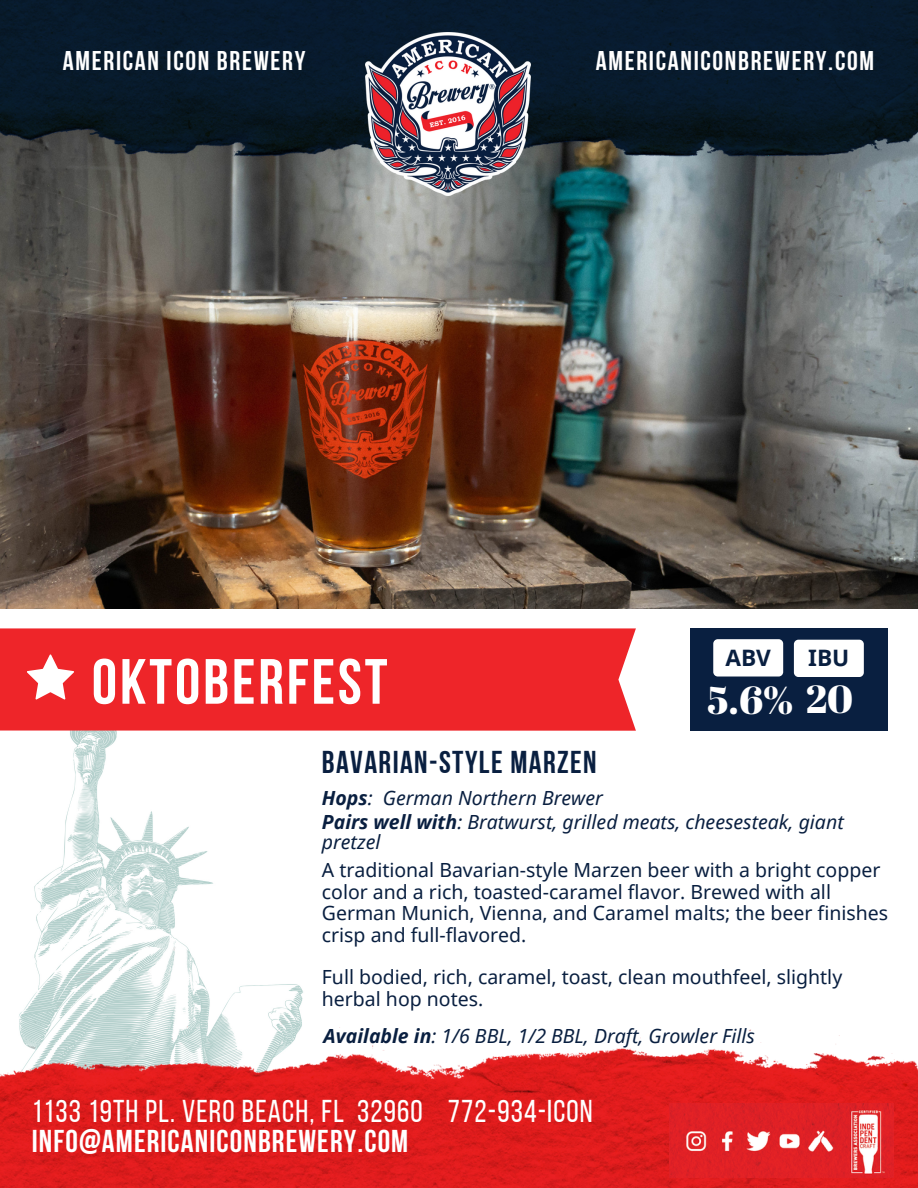
<style>
.page{position:relative;width:918px;height:1188px;background:#fff}
.page>*{position:absolute;margin:0;border:0;box-sizing:border-box;transform-origin:0 0}
.t1{font:63.75px "Bebas Neue Cyrillic";letter-spacing:.045em;color:#fff}
.t2{font:39px "Abril Fatface";color:#fff}
.t3{font:31.5px "Bebas Neue";letter-spacing:.035em;color:#fff}
.t4{font:700 31.5px "Bebas Neue";letter-spacing:.035em;color:#fff}
.t5{font:31.5px "Bebas Neue Cyrillic";letter-spacing:.045em;color:#091f40}
.t6{font:700 27px "Bebas Neue";letter-spacing:.06em;color:#fff}
.t7{font:700 22.65px "Noto Sans";color:#091f40}
.t8{font:19.5px/21.3px "Noto Sans";color:#091f40}
.t9{font:italic 19.5px/23.7px "Noto Sans";color:#091f40}
.s1{font-weight:700}
</style>
<div class="page">
<img style="left:19px;top:731px;width:284px;height:293px">
<img style="left:0;top:184px;width:918px;height:424px">
<img style="left:0;top:0;width:918px;height:184px">
<img style="left:365px;top:33px;width:166px;height:163px">
<div style="left:0;top:628px;width:636px;height:103px;background:#ee2529"></div>
<svg style="left:27px;top:654px;width:47px;height:46px"></svg>
<img style="left:0;top:1024px;width:918px;height:164px">
<img style="left:670px;top:1104px;width:224px;height:73px">
<div style="left:691px;top:628px;width:197px;height:103px;background:#091f40"></div>
<div style="left:713px;top:639px;width:70px;height:37px;background:#fff;border-radius:5px"></div>
<div style="left:794px;top:640px;width:70px;height:37px;background:#fff;border-radius:5px"></div>
<h3 class="t6" style="left:63px;top:49px;width:244px">AMERICAN ICON BREWERY</h3>
<h3 class="t6" style="left:596px;top:49px;width:280px">AMERICANICONBREWERY.COM</h3>
<h1 class="t1" style="left:92px;top:656px;width:297px">OKTOBERFEST</h1>
<p class="t7" style="left:725px;top:641px;width:47px">ABV</p>
<h2 class="t2" style="left:708px;top:672px;width:147px">5.6% 20</h2>
<p class="t7" style="left:808px;top:641px;width:43px">IBU</p>
<h3 class="t5" style="left:322px;top:749px;width:276px">BAVARIAN-STYLE MARZEN</h3>
<p class="t9" style="left:322px;top:786px;width:523px"><span class="s1">Hops</span>: German Northern Brewer<br><span class="s1">Pairs well with</span>: Bratwurst, grilled meats, cheesesteak, giant</p>
<p class="t9" style="left:322px;top:830px;width:60px">pretzel</p>
<p class="t8" style="left:322px;top:859px;width:568px">A traditional Bavarian-style Marzen beer with a bright copper color and a rich, toasted-caramel flavor. Brewed with all German Munich, Vienna, and Caramel malts; the beer finishes crisp and full-flavored.</p>
<p class="t8" style="left:322px;top:966px;width:522px">Full bodied, rich, caramel, toast, clean mouthfeel, slightly herbal hop notes.</p>
<p class="t9" style="left:324px;top:1023px;width:433px"><span class="s1">Available in</span>: 1/6 BBL, 1/2 BBL, Draft, Growler Fills</p>
<h3 class="t3" style="left:32px;top:1098px;width:562px">1133 19TH PL. VERO BEACH, FL 32960 772-934-ICON</h3>
<h3 class="t4" style="left:32px;top:1129px;width:378px">INFO@AMERICANICONBREWERY.COM</h3>
</div>
